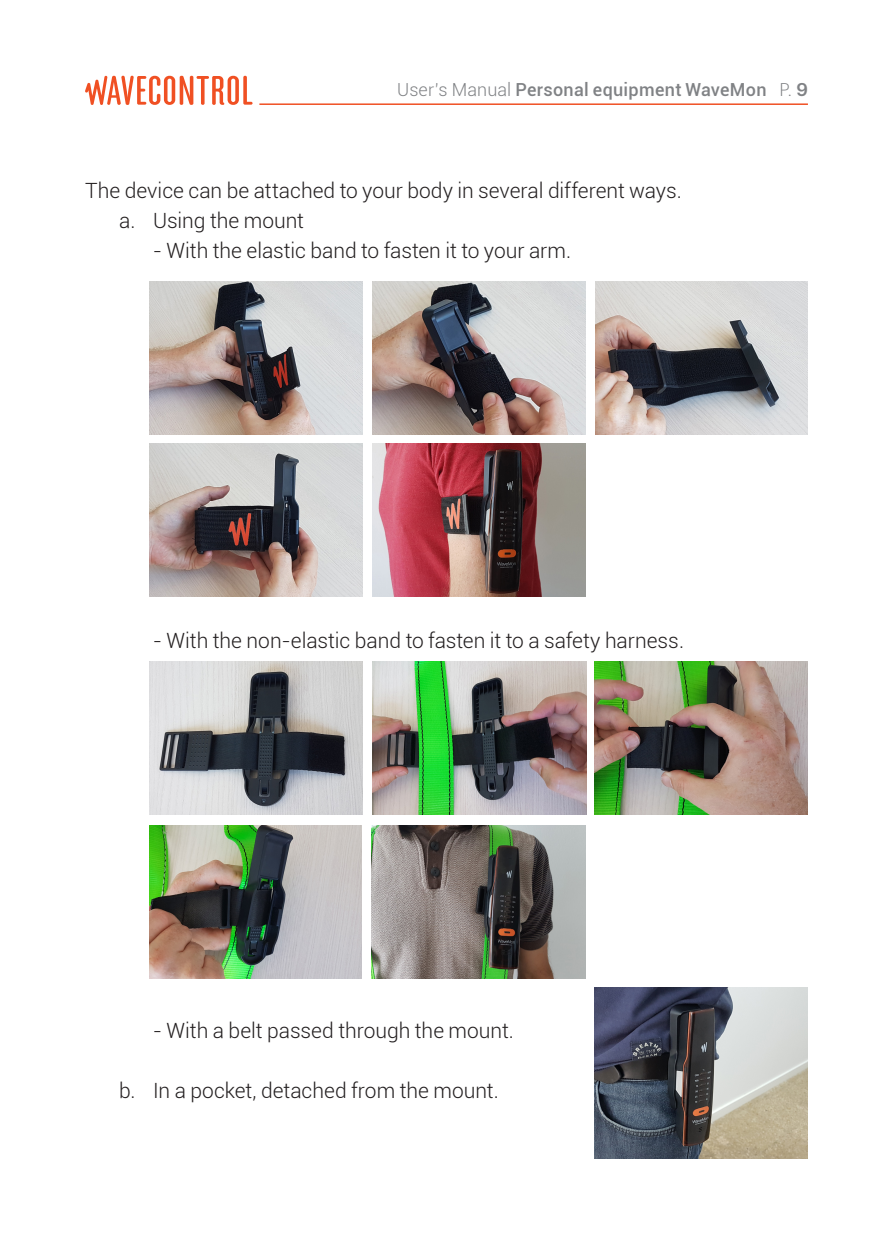
<style>
.page{position:relative;width:893px;height:1259px;background:#fff}
.page>*{position:absolute;margin:0;border:0;box-sizing:border-box;transform-origin:0 0}
.txt_2{font:300 21px "Roboto";color:#231f20}
.text_s_espai{font:300 21px "Roboto";color:#231f20}
.t1{font:500 18px "Roboto";letter-spacing:.015em;color:#808285}
.s1{font-weight:300}
.s2{font-family:"Graphik";font-weight:300}
.s3{font-family:"Graphik"}
</style>
<div class="page">
<img style="left:150px;top:662px;width:212px;height:153px">
<img style="left:372px;top:662px;width:215px;height:153px">
<img style="left:594px;top:662px;width:214px;height:153px">
<img style="left:150px;top:825px;width:212px;height:153px">
<img style="left:372px;top:825px;width:213px;height:153px">
<img style="left:150px;top:281px;width:212px;height:153px">
<img style="left:372px;top:281px;width:213px;height:153px">
<img style="left:595px;top:281px;width:213px;height:153px">
<img style="left:150px;top:443px;width:212px;height:153px">
<img style="left:372px;top:443px;width:213px;height:153px">
<img style="left:594px;top:987px;width:214px;height:171px">
<hr style="left:259px;top:103px;width:549px;height:2px;background:#f05023">
<svg style="left:85px;top:76px;width:168px;height:29px"></svg>
<p class="t1" style="left:397px;top:77px;width:412px"><span class="s1">User’s Manual</span> Personal equipment WaveMon <span class="s2">P.</span> <span class="s3">9</span></p>
<p class="text_s_espai" style="left:85px;top:176px;width:598px">The device can be attached to your body in several different ways.</p>
<p class="text_s_espai" style="left:119px;top:206px;width:186px">a. Using the mount</p>
<p class="txt_2" style="left:153px;top:236px;width:420px">- With the elastic band to fasten it to your arm.</p>
<p class="txt_2" style="left:153px;top:626px;width:532px">- With the non-elastic band to fasten it to a safety harness.</p>
<p class="txt_2" style="left:153px;top:1016px;width:362px">- With a belt passed through the mount.</p>
<p class="text_s_espai" style="left:119px;top:1076px;width:381px">b. In a pocket, detached from the mount.</p>
</div>
